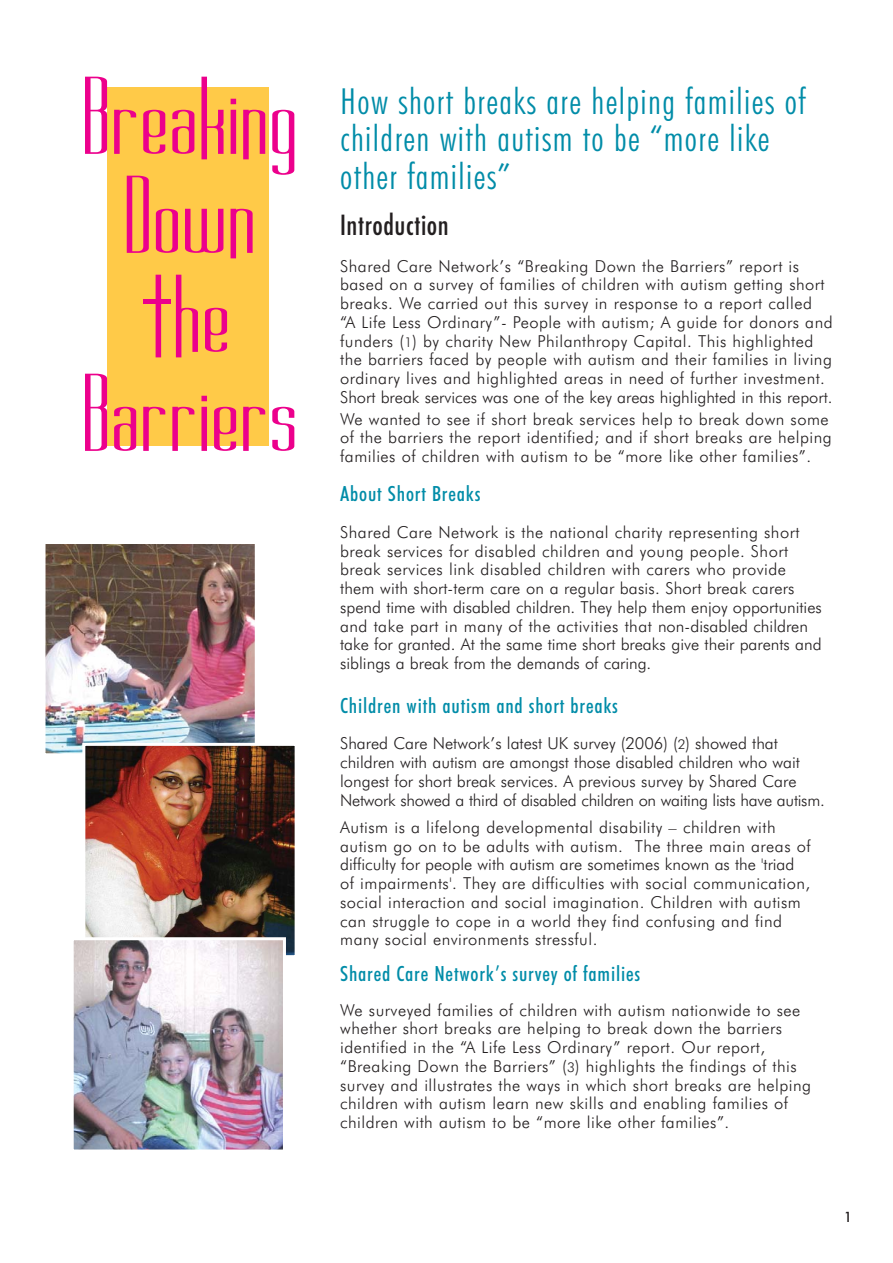
<style>
.page{position:relative;width:893px;height:1263px;background:#fff}
.page>*{position:absolute;margin:0;border:0;box-sizing:border-box;transform-origin:0 0}
.t1{font:110.25px/99px "Long Cool Mother";letter-spacing:.025em;color:#ec008c;text-align:center}
.t2{font:300 condensed 36px/37.5px "Futura BT";letter-spacing:.04em;color:#008ca8}
.t3{font:500 condensed 27px "Futura";letter-spacing:.02em;color:#231f20}
.t4{font:500 condensed 21px "Futura BT";letter-spacing:.04em;color:#008ca8}
.t5{font:300 16.5px/18.8px "Futura BT";letter-spacing:.03em;color:#231f20}
.t6{font:300 16.5px/18.8px "Futura BT";letter-spacing:.01em;color:#231f20}
.t7{font:300 16.5px/18.8px "Futura BT";color:#231f20}
.t8{font:500 13.5px "Futura";color:#231f20}
.s1{font-size:13.5px}
</style>
<div class="page">
<img style="left:47px;top:545px;width:207px;height:207px">
<div style="left:43px;top:541px;width:215px;height:215px;border:3px solid #fff"></div>
<img style="left:86px;top:747px;width:208px;height:207px">
<div style="left:82px;top:743px;width:216px;height:215px;border:3px solid #fff"></div>
<img style="left:75px;top:941px;width:207px;height:207px">
<div style="left:71px;top:937px;width:215px;height:215px;border:3px solid #fff"></div>
<div style="left:107px;top:87px;width:162px;height:359px;background:#ffca48"></div>
<hr style="left:143px;top:299px;width:28px;height:4px;background:#ec008c">
<h1 class="t1" style="left:83px;top:76px;width:215px">Breaking<br>Down the<br>Barriers</h1>
<h2 class="t2" style="left:340px;top:86px;width:467px">How short breaks are helping families of children with autism to be “more like other families”</h2>
<h3 class="t3" style="left:340px;top:212px;width:110px">Introduction</h3>
<p class="t5" style="left:340px;top:258px;width:494px">Shared Care Network’s “Breaking Down the Barriers” report is based on a survey of families of children with autism getting short breaks. We carried out this survey in response to a report called<br>“A Life Less Ordinary”- People with autism; A guide for donors and funders (<span class="s1">1</span>) by charity New Philanthropy Capital. This highlighted the barriers faced by people with autism and their families in living ordinary lives and highlighted areas in need of further investment.<br>Short break services was one of the key areas highlighted in this report.</p>
<p class="t5" style="left:340px;top:411px;width:493px">We wanted to see if short break services help to break down some of the barriers the report identified; and if short breaks are helping families of children with autism to be “more like other families”.</p>
<p class="t4" style="left:340px;top:486px;width:142px">About Short Breaks</p>
<p class="t6" style="left:340px;top:524px;width:483px">Shared Care Network is the national charity representing short break services for disabled children and young people. Short break services link disabled children with carers who provide them with short-term care on a regular basis. Short break carers spend time with disabled children. They help them enjoy opportunities and take part in many of the activities that non-disabled children take for granted. At the same time short breaks give their parents and siblings a break from the demands of caring.</p>
<p class="t4" style="left:340px;top:698px;width:279px">Children with autism and short breaks</p>
<p class="t7" style="left:340px;top:736px;width:486px">Shared Care Network’s latest UK survey (2006) (<span class="s1">2</span>) showed that children with autism are amongst those disabled children who wait longest for short break services. A previous survey by Shared Care Network showed a third of disabled children on waiting lists have autism.</p>
<p class="t5" style="left:340px;top:819px;width:472px">Autism is a lifelong developmental disability – children with autism go on to be adults with autism. The three main areas of difficulty for people with autism are sometimes known as the 'triad of impairments'. They are difficulties with social communication, social interaction and social imagination. Children with autism can struggle to cope in a world they find confusing and find many social environments stressful.</p>
<p class="t4" style="left:340px;top:966px;width:301px">Shared Care Network’s survey of families</p>
<p class="t5" style="left:340px;top:1002px;width:472px">We surveyed families of children with autism nationwide to see whether short breaks are helping to break down the barriers identified in the “A Life Less Ordinary” report. Our report, “Breaking Down the Barriers” (<span class="s1">3</span>) highlights the findings of this survey and illustrates the ways in which short breaks are helping children with autism learn new skills and enabling families of children with autism to be “more like other families”.</p>
<p class="t8" style="left:844px;top:1210px;width:10px">1</p>
</div>
